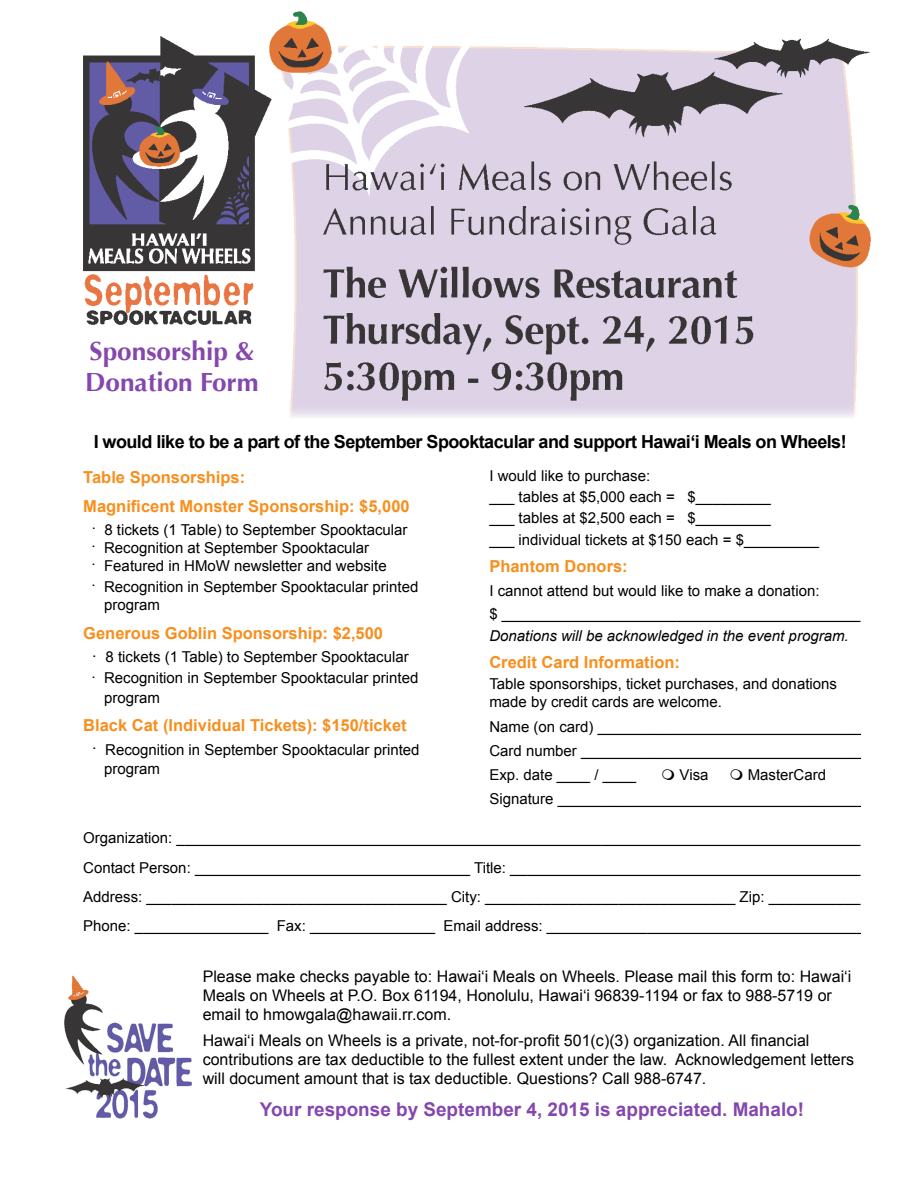
<style>
.page{position:relative;width:918px;height:1188px;background:#fff}
.page>*{position:absolute;margin:0;border:0;box-sizing:border-box;transform-origin:0 0}
.t1{font:700 26.25px/31.5px "Optima";color:#8547ad}
.t2{font:700 18.9px "Arial";color:#8547ad}
.t3{font:700 18px "Arial";letter-spacing:-.03em;color:#000}
.t4{font:700 16.5px/28.8px "Arial";color:#f78f1e}
.t5{font:16.05px/19.2px "Arial";color:#000}
.t6{font:15px/18px "Arial";color:#000}
.t7{font:italic 15px "Arial";color:#000}
</style>
<div class="page">
<img style="left:83px;top:11px;width:788px;height:406px">
<img style="left:64px;top:975px;width:128px;height:144px">
<div style="left:184px;top:1088px;width:19px;height:18px;background:#fff"></div>
<h1 class="t1" style="left:85px;top:335px;width:175px">Sponsorship &amp;<br>Donation Form</h1>
<p class="t3" style="left:94px;top:431px;width:755px">I would like to be a part of the September Spooktacular and support Hawai‘i Meals on Wheels!</p>
<p class="t6" style="left:489px;top:465px;width:331px;line-height:21.5px">I would like to purchase:<br>___ tables at $5,000 each = $_________<br>___ tables at $2,500 each = $_________<br>___ individual tickets at $150 each = $_________</p>
<p class="t4" style="left:489px;top:552px;width:140px">Phantom Donors:</p>
<p class="t6" style="left:489px;top:580px;width:373px;line-height:22.4px">I cannot attend but would like to make a donation:<br>$ ___________________________________________</p>
<p class="t7" style="left:489px;top:627px;width:361px">Donations will be acknowledged in the event program.</p>
<p class="t4" style="left:489px;top:648px;width:192px">Credit Card Information:</p>
<p class="t6" style="left:489px;top:675px;width:349px">Table sponsorships, ticket purchases, and donations made by credit cards are welcome.</p>
<p class="t6" style="left:489px;top:715px;width:377px;line-height:24px;text-align:justify">Name (on card) ________________________________ Card number __________________________________ Exp. date ____ / ____</p>
<p class="t4" style="left:83px;top:463px;width:328px">Table Sponsorships:<br>Magnificent Monster Sponsorship: $5,000</p>
<p class="t6" style="left:92px;top:521px;width:317px">. 8 tickets (1 Table) to September Spooktacular . Recognition at September Spooktacular<br>. Featured in HMoW newsletter and website</p>
<p class="t6" style="left:104px;top:578px;width:316px;text-indent:-13px">. Recognition in September Spooktacular printed program</p>
<p class="t4" style="left:83px;top:619px;width:301px">Generous Goblin Sponsorship: $2,500</p>
<p class="t6" style="left:92px;top:647px;width:328px;line-height:20.9px"><sup>.</sup> 8 tickets (1 Table) to September Spooktacular<br>. Recognition in September Spooktacular printed</p>
<p class="t6" style="left:104px;top:688px;width:57px">program</p>
<p class="t4" style="left:83px;top:711px;width:325px">Black Cat (Individual Tickets): $150/ticket</p>
<p class="t6" style="left:104px;top:740px;width:317px;line-height:19.2px;text-indent:-12px"><sup>.</sup> Recognition in September Spooktacular printed program</p>
<p class="t6" style="left:489px;top:763px;width:378px;line-height:24px;text-indent:258px">MasterCard<br>Signature _____________________________________</p>
<p class="t6" style="left:83px;top:824px;width:782px;line-height:29.1px">Organization: __________________________________________________________________________________ Contact Person: _________________________________ Title: __________________________________________ Address: ____________________________________ City: ______________________________ Zip: ___________ Phone: ________________ Fax: _______________ Email address: ______________________________________</p>
<p class="t6" style="left:680px;top:766px;width:30px">Visa</p>
<p class="t5" style="left:203px;top:967px;width:650px">Please make checks payable to: Hawai‘i Meals on Wheels. Please mail this form to: Hawai‘i<br>Meals on Wheels at P.O. Box 61194, Honolulu, Hawai‘i 96839-1194 or fax to 988-5719 or email to hmowgala@hawaii.rr.com.</p>
<p class="t5" style="left:203px;top:1031px;width:653px">Hawai‘i Meals on Wheels is a private, not-for-profit 501(c)(3) organization. All financial contributions are tax deductible to the fullest extent under the law. Acknowledgement letters will document amount that is tax deductible. Questions? Call 988-6747.</p>
<p class="t2" style="left:260px;top:1098px;width:546px">Your response by September 4, 2015 is appreciated. Mahalo!</p>
</div>
